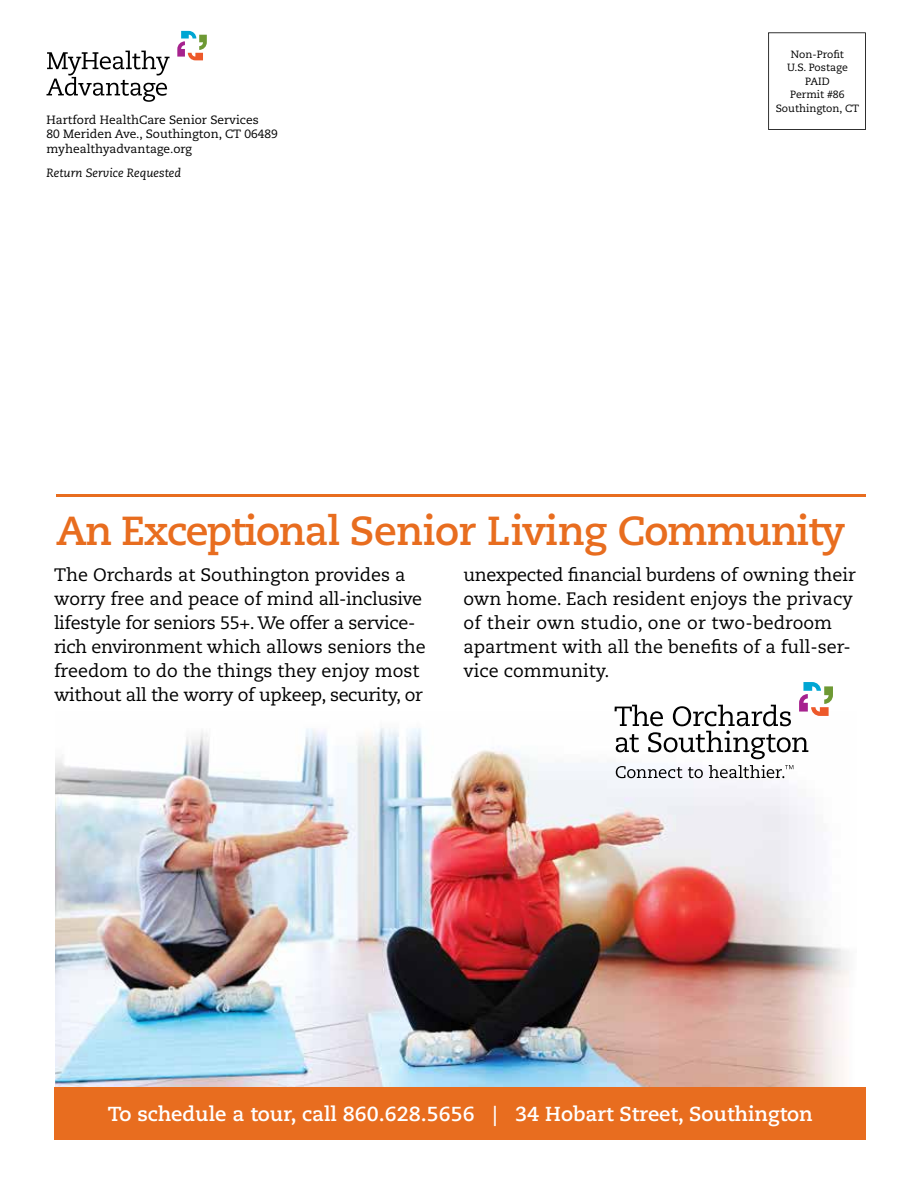
<style>
.page{position:relative;width:918px;height:1188px;background:#fff}
.page>*{position:absolute;margin:0;border:0;box-sizing:border-box;transform-origin:0 0}
.t1{font:700 40.5px "Caecilia LT Std";letter-spacing:-.03em;color:#e86d1f}
.t2{font:700 20.25px "Caecilia LT Std";color:#fff}
.t3{font:18px/24px "Caecilia LT Std";letter-spacing:-.02em;color:#000}
.t4{font:18px/24px "Caecilia LT Std";color:#000}
.t5{font:12px/14.4px "Caecilia LT Std";color:#000}
.t6{font:italic 12px "Caecilia LT Std";color:#000}
.t7{font:10.5px/13.5px "Caecilia LT Std";color:#000;text-align:center}
</style>
<div class="page">
<svg style="left:46px;top:51px;width:124px;height:51px"></svg>
<svg style="left:177px;top:31px;width:30px;height:29px"></svg>
<svg style="left:768px;top:32px;width:98px;height:98px"></svg>
<hr style="left:56px;top:494px;width:810px;height:3px;background:#e86d1f">
<img style="left:55px;top:711px;width:794px;height:376px">
<div style="left:54px;top:1087px;width:812px;height:52px;background:#e86d1f"></div>
<svg style="left:615px;top:682px;width:218px;height:77px"></svg>
<svg style="left:616px;top:766px;width:66px;height:12px"></svg>
<svg style="left:688px;top:767px;width:15px;height:11px"></svg>
<svg style="left:709px;top:765px;width:84px;height:13px"></svg>
<p class="t5" style="left:46px;top:113px;width:233px">Hartford HealthCare Senior Services<br>80 Meriden Ave., Southington, CT 06489 myhealthyadvantage.org</p>
<p class="t6" style="left:46px;top:166px;width:136px">Return Service Requested</p>
<p class="t7" style="left:776px;top:48px;width:85px">Non-Profit<br>U.S. Postage<br>PAID<br>Permit #86<br>Southington, CT</p>
<h1 class="t1" style="left:56px;top:507px;width:791px">An Exceptional Senior Living Community</h1>
<p class="t3" style="left:54px;top:563px;width:373px">The Orchards at Southington provides a worry free and peace of mind all-inclusive lifestyle for seniors 55+. We offer a service&shy;rich environment which allows seniors the freedom to do the things they enjoy most without all the worry of upkeep, security, or</p>
<p class="t4" style="left:463px;top:563px;width:394px">unexpected financial burdens of owning their own home. Each resident enjoys the privacy of their own studio, one or two-bedroom apartment with all the benefits of a full-ser&shy;vice community.</p>
<p class="t2" style="left:108px;top:1102px;width:706px">To schedule a tour, call 860.628.5656 | 34 Hobart Street, Southington</p>
</div>
